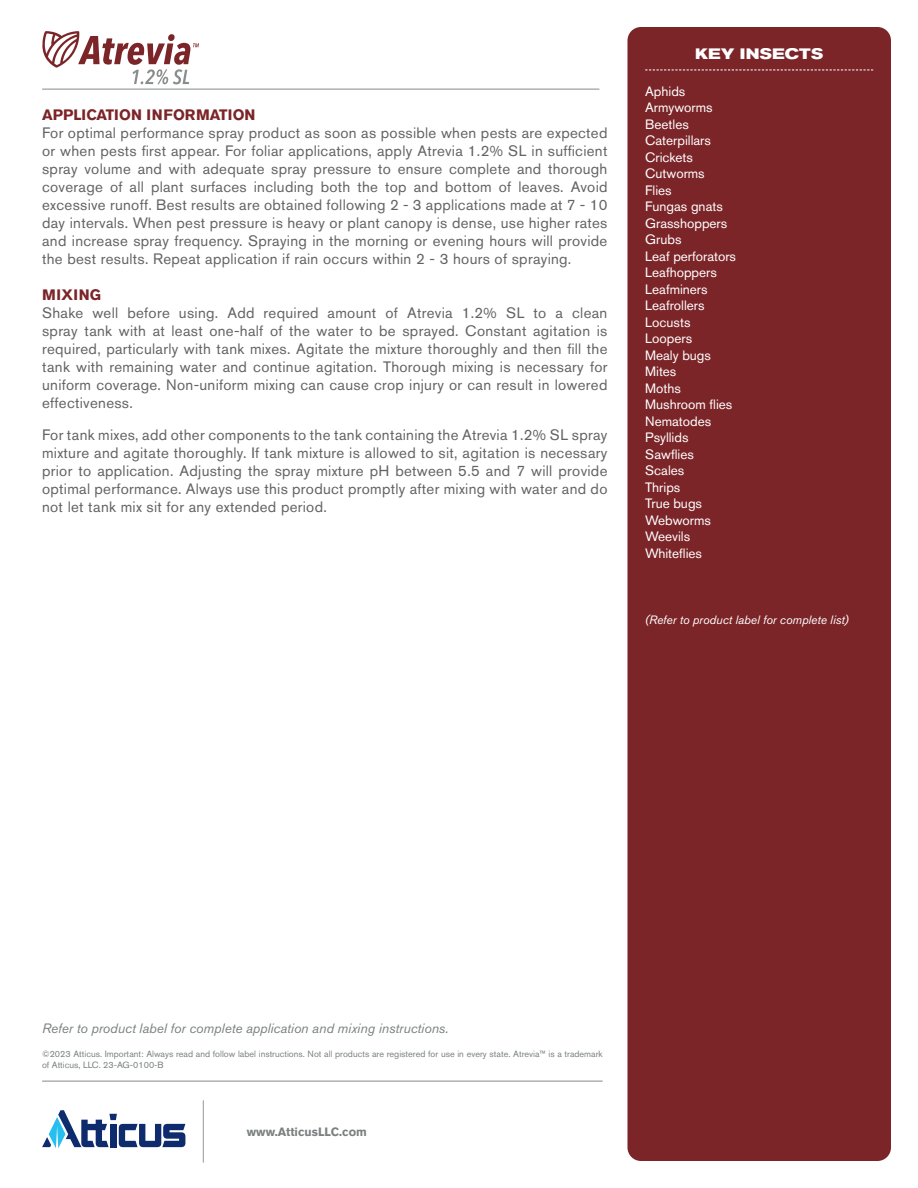
<style>
.page{position:relative;width:918px;height:1188px;background:#fff}
.page>*{position:absolute;margin:0;border:0;box-sizing:border-box;transform-origin:0 0}
.t1{font:15px/18px "Akzidenz Grotesk BE";letter-spacing:.02em;color:#636366;text-align:justify}
.t2{font:700 15px "Akzidenz Grotesk BE";color:#7c2529}
.t3{font:700 expanded 15px "Akzidenz Grotesk BE";letter-spacing:.02em;color:#fff}
.t4{font:13.5px/16.5px "Akzidenz Grotesk BE";color:#fff}
.t5{font:italic 13.5px "Akzidenz Grotesk BE";color:#7b8080}
.t6{font:italic 12px "Akzidenz Grotesk BE";color:#fff}
.t7{font:700 12px "Akzidenz Grotesk BE";color:#7b8080}
.t8{font:9px/10.8px "Akzidenz Grotesk BE";color:#7b8080}
</style>
<div class="page">
<hr style="left:42px;top:89px;width:557px;height:1px;background:#939598">
<div style="left:627px;top:27px;width:264px;height:1134px;background:#7c2529;border-radius:14px"></div>
<hr style="left:42px;top:1081px;width:561px;height:1px;background:#939598">
<hr style="left:203px;top:1100px;width:1px;height:63px;background:#939598">
<svg style="left:42px;top:1110px;width:143px;height:38px"></svg>
<svg style="left:42px;top:31px;width:157px;height:54px"></svg>
<svg style="left:645px;top:70px;width:228px;height:1px"></svg>
<p class="t2" style="left:42px;top:106px;width:215px">APPLICATION INFORMATION</p>
<p class="t1" style="left:42px;top:124px;width:567px">For optimal performance spray product as soon as possible when pests are expected or when pests first appear. For foliar applications, apply Atrevia 1.2% SL in sufficient spray volume and with adequate spray pressure to ensure complete and thorough coverage of all plant surfaces including both the top and bottom of leaves. Avoid excessive runoff. Best results are obtained following 2 - 3 applications made at 7 - 10 day intervals. When pest pressure is heavy or plant canopy is dense, use higher rates and increase spray frequency. Spraying in the morning or evening hours will provide the best results. Repeat application if rain occurs within 2 - 3 hours of spraying.</p>
<p class="t2" style="left:42px;top:286px;width:61px">MIXING</p>
<p class="t1" style="left:42px;top:304px;width:567px">Shake well before using. Add required amount of Atrevia 1.2% SL to a clean spray tank with at least one-half of the water to be sprayed. Constant agitation is required, particularly with tank mixes. Agitate the mixture thoroughly and then fill the tank with remaining water and continue agitation. Thorough mixing is necessary for uniform coverage. Non-uniform mixing can cause crop injury or can result in lowered effectiveness.</p>
<p class="t1" style="left:42px;top:426px;width:567px">For tank mixes, add other components to the tank containing the Atrevia 1.2% SL spray mixture and agitate thoroughly. If tank mixture is allowed to sit, agitation is necessary prior to application. Adjusting the spray mixture pH between 5.5 and 7 will provide optimal performance. Always use this product promptly after mixing with water and do not let tank mix sit for any extended period.</p>
<p class="t3" style="left:695px;top:45px;width:129px">KEY INSECTS</p>
<p class="t4" style="left:645px;top:82px;width:92px">Aphids<br>Armyworms<br>Beetles<br>Caterpillars<br>Crickets<br>Cutworms<br>Flies<br>Fungas gnats<br>Grasshoppers<br>Grubs<br>Leaf perforators<br>Leafhoppers<br>Leafminers<br>Leafrollers<br>Locusts<br>Loopers<br>Mealy bugs<br>Mites<br>Moths<br>Mushroom flies<br>Nematodes<br>Psyllids<br>Sawflies<br>Scales<br>Thrips<br>True bugs<br>Webworms<br>Weevils<br>Whiteflies</p>
<p class="t6" style="left:645px;top:612px;width:205px">(Refer to product label for complete list)</p>
<p class="t5" style="left:42px;top:1020px;width:408px">Refer to product label for complete application and mixing instructions.</p>
<p class="t8" style="left:42px;top:1048px;width:562px">©2023 Atticus. Important: Always read and follow label instructions. Not all products are registered for use in every state. Atrevia™ is a trademark of Atticus, LLC. 23-AG-0100-B</p>
<p class="t7" style="left:247px;top:1125px;width:122px">www.AtticusLLC.com</p>
</div>
